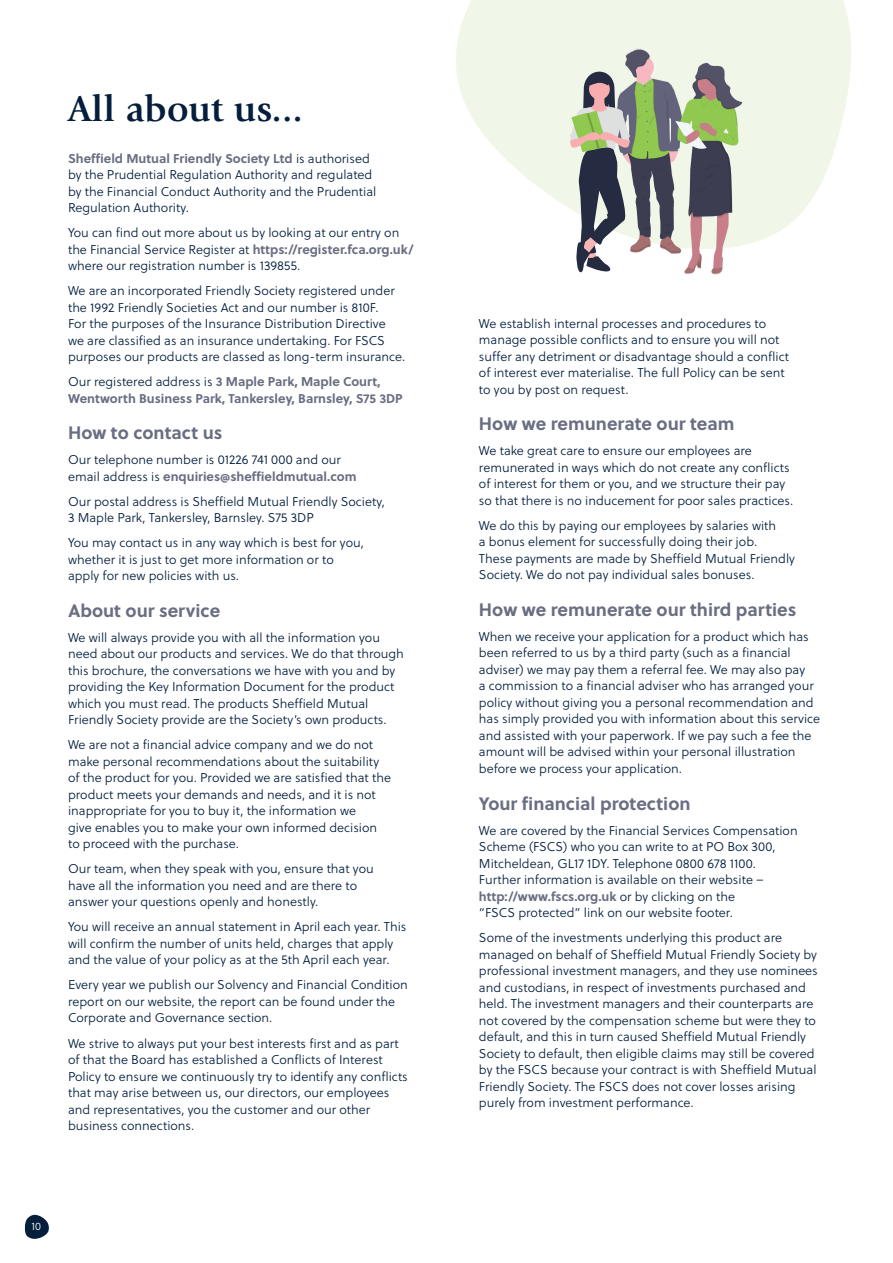
<style>
.page{position:relative;width:893px;height:1263px;background:#fff}
.page>*{position:absolute;margin:0;border:0;box-sizing:border-box;transform-origin:0 0}
.t1{font:700 37.5px "Giovanni Std";color:#041e3c}
.t2{font:700 18px "Soleil";color:#6a6e82}
.Body_copy{font:12.75px/16.5px "Soleil Lt";color:#041e3c}
.Body_copy-2{font:700 12.75px/16.5px "Soleil";color:#6a6e82}
.t3{font:10.8px "Soleil Lt";color:#fff}
.s1{font-family:"Soleil";font-weight:700;color:#6a6e82}
.s2{font-family:"Soleil Lt";font-weight:400;color:#041e3c}
</style>
<div class="page">
<svg style="left:456px;top:0;width:395px;height:245px;fill:#f1f7e8"></svg>
<svg style="left:569px;top:48px;width:174px;height:227px"></svg>
<svg style="left:25px;top:1214px;width:24px;height:25px"></svg>
<h1 class="t1" style="left:68px;top:86px;width:236px">All about us...</h1>
<p class="Body_copy" style="left:68px;top:150px;width:310px"><span class="s1">Sheffield Mutual Friendly Society Ltd</span> is authorised by the Prudential Regulation Authority and regulated by the Financial Conduct Authority and the Prudential Regulation Authority.</p>
<p class="Body_copy" style="left:68px;top:224px;width:347px">You can find out more about us by looking at our entry on the Financial Service Register at <span class="s1">https://register.fca.org.uk/ </span>where our registration number is 139855.</p>
<p class="Body_copy" style="left:68px;top:282px;width:339px">We are an incorporated Friendly Society registered under the 1992 Friendly Societies Act and our number is 810F.<br>For the purposes of the Insurance Distribution Directive<br>we are classified as an insurance undertaking. For FSCS purposes our products are classed as long-term insurance.</p>
<p class="Body_copy-2" style="left:68px;top:373px;width:336px"><span class="s2">Our registered address is</span> 3 Maple Park, Maple Court,<br>Wentworth Business Park, Tankersley, Barnsley, S75 3DP</p>
<h3 class="t2" style="left:68px;top:419px;width:156px">How to contact us</h3>
<p class="Body_copy" style="left:68px;top:451px;width:290px">Our telephone number is 01226 741 000 and our email address is <span class="s1">enquiries@sheffieldmutual.com</span></p>
<p class="Body_copy" style="left:68px;top:493px;width:318px">Our postal address is Sheffield Mutual Friendly Society,<br>3 Maple Park, Tankersley, Barnsley. S75 3DP</p>
<p class="Body_copy" style="left:68px;top:534px;width:297px">You may contact us in any way which is best for you, whether it is just to get more information or to apply for new policies with us.</p>
<h3 class="t2" style="left:68px;top:597px;width:154px">About our service</h3>
<p class="Body_copy" style="left:68px;top:629px;width:337px">We will always provide you with all the information you need about our products and services. We do that through this brochure, the conversations we have with you and by providing the Key Information Document for the product which you must read. The products Sheffield Mutual Friendly Society provide are the Society’s own products.</p>
<p class="Body_copy" style="left:68px;top:737px;width:324px">We are not a financial advice company and we do not make personal recommendations about the suitability of the product for you. Provided we are satisfied that the product meets your demands and needs, and it is not inappropriate for you to buy it, the information we<br>give enables you to make your own informed decision to proceed with the purchase.</p>
<p class="Body_copy" style="left:68px;top:861px;width:307px">Our team, when they speak with you, ensure that you have all the information you need and are there to answer your questions openly and honestly.</p>
<p class="Body_copy" style="left:68px;top:919px;width:340px">You will receive an annual statement in April each year. This will confirm the number of units held, charges that apply and the value of your policy as at the 5th April each year.</p>
<p class="Body_copy" style="left:68px;top:977px;width:341px">Every year we publish our Solvency and Financial Condition report on our website, the report can be found under the<br>Corporate and Governance section.</p>
<p class="Body_copy" style="left:68px;top:1035px;width:341px">We strive to always put your best interests first and as part of that the Board has established a Conflicts of Interest Policy to ensure we continuously try to identify any conflicts that may arise between us, our directors, our employees and representatives, you the customer and our other business connections.</p>
<p class="t3" style="left:31px;top:1219px;width:11px">10</p>
<p class="Body_copy" style="left:479px;top:315px;width:312px">We establish internal processes and procedures to manage possible conflicts and to ensure you will not suffer any detriment or disadvantage should a conflict of interest ever materialise. The full Policy can be sent to you by post on request.</p>
<h3 class="t2" style="left:479px;top:410px;width:257px">How we remunerate our team</h3>
<p class="Body_copy" style="left:479px;top:442px;width:316px">We take great care to ensure our employees are remunerated in ways which do not create any conflicts of interest for them or you, and we structure their pay so that there is no inducement for poor sales practices.</p>
<p class="Body_copy" style="left:479px;top:517px;width:318px">We do this by paying our employees by salaries with<br>a bonus element for successfully doing their job.<br>These payments are made by Sheffield Mutual Friendly Society. We do not pay individual sales bonuses.</p>
<h3 class="t2" style="left:479px;top:596px;width:319px">How we remunerate our third parties</h3>
<p class="Body_copy" style="left:479px;top:628px;width:343px">When we receive your application for a product which has been referred to us by a third party (such as a financial adviser) we may pay them a referral fee. We may also pay<br>a commission to a financial adviser who has arranged your policy without giving you a personal recommendation and has simply provided you with information about this service and assisted with your paperwork. If we pay such a fee the amount will be advised within your personal illustration before we process your application.</p>
<h3 class="t2" style="left:479px;top:789px;width:213px">Your financial protection</h3>
<p class="Body_copy" style="left:479px;top:822px;width:320px">We are covered by the Financial Services Compensation Scheme (FSCS) who you can write to at PO Box 300, Mitcheldean, GL17 1DY. Telephone 0800 678 1100.<br>Further information is available on their website – <span class="s1">http://www.fscs.org.uk</span> or by clicking on the<br>“FSCS protected” link on our website footer.</p>
<p class="Body_copy" style="left:479px;top:929px;width:340px">Some of the investments underlying this product are managed on behalf of Sheffield Mutual Friendly Society by professional investment managers, and they use nominees and custodians, in respect of investments purchased and held. The investment managers and their counterparts are not covered by the compensation scheme but were they to default, and this in turn caused Sheffield Mutual Friendly Society to default, then eligible claims may still be covered by the FSCS because your contract is with Sheffield Mutual Friendly Society. The FSCS does not cover losses arising purely from investment performance.</p>
</div>
